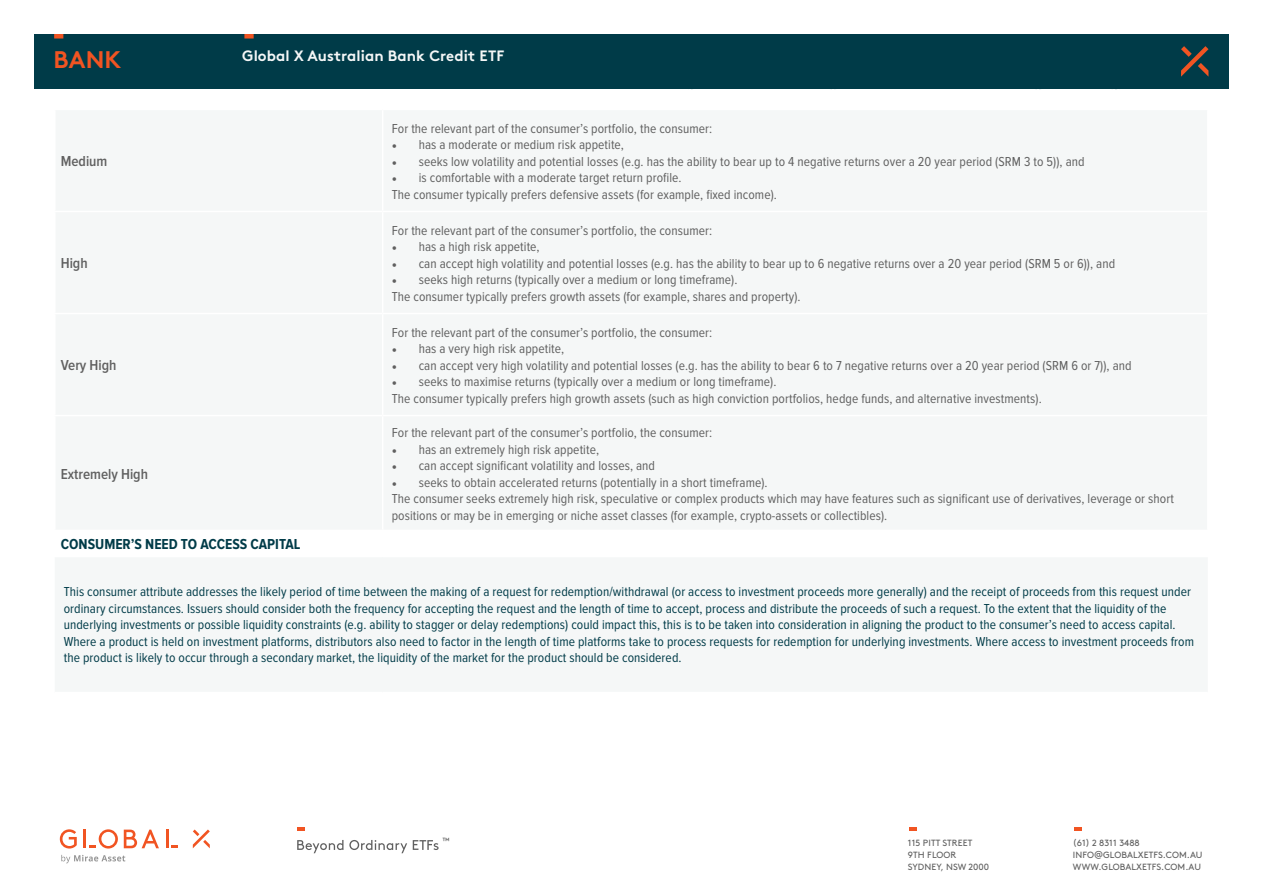
<style>
.page{position:relative;width:1263px;height:893px;background:#fff}
.page>*{position:absolute;margin:0;border:0;box-sizing:border-box;transform-origin:0 0}
.t1{font:700 24px "Brown";color:#f15422}
.t2{font:600 15px "Proxima Nova Cond";color:#606060}
.t3{font:700 15px "Brown";letter-spacing:.005em;color:#f5f7f7}
.t4{font:700 15px "Proxima Nova Cond";color:#003b48}
.t5{font:13.5px/16.5px "Proxima Nova Cond";letter-spacing:.005em;color:#606060}
.t6{font:13.5px/16.5px "Proxima Nova Cond";letter-spacing:.005em;color:#003b48}
.t7{font:9px/12px "Brown";letter-spacing:.01em;color:#606060}
.s1{font-family:"Minion Pro"}
</style>
<div class="page">
<div style="left:34px;top:34px;width:1195px;height:55px;background:#003b48"></div>
<svg style="left:1181px;top:46px;width:28px;height:31px"></svg>
<div style="left:244px;top:34px;width:10px;height:5px;background:#f15422"></div>
<div style="left:54px;top:34px;width:9px;height:5px;background:#f15422"></div>
<svg style="left:297px;top:840px;width:46px;height:13px"></svg>
<svg style="left:349px;top:840px;width:58px;height:13px"></svg>
<svg style="left:413px;top:840px;width:26px;height:10px"></svg>
<svg style="left:297px;top:827px;width:8px;height:3px"></svg>
<svg style="left:1074px;top:827px;width:7px;height:3px"></svg>
<svg style="left:909px;top:827px;width:7px;height:3px"></svg>
<svg style="left:124px;top:830px;width:35px;height:18px"></svg>
<svg style="left:193px;top:829px;width:17px;height:19px"></svg>
<hr style="left:166px;top:830px;width:3px;height:18px;background:#f15422">
<svg style="left:171px;top:846px;width:7px;height:2px"></svg>
<svg style="left:60px;top:829px;width:17px;height:19px"></svg>
<svg style="left:84px;top:829px;width:34px;height:19px"></svg>
<svg style="left:61px;top:855px;width:64px;height:8px"></svg>
<h1 class="t1" style="left:54px;top:40px;width:69px">BANK</h1>
<p class="t3" style="left:242px;top:44px;width:263px">Global X Australian Bank Credit ETF</p>
<p class="t2" style="left:61px;top:155px;width:48px">Medium</p>
<p class="t2" style="left:61px;top:257px;width:28px">High</p>
<p class="t2" style="left:61px;top:359px;width:57px">Very High</p>
<p class="t2" style="left:61px;top:467px;width:89px">Extremely High</p>
<p class="t5" style="left:392px;top:120px;width:322px">For the relevant part of the consumer’s portfolio, the consumer:</p>
<p class="t5" style="left:392px;top:137px;width:234px"><span class="s1">•</span> has a moderate or medium risk appetite,</p>
<p class="t5" style="left:392px;top:153px;width:694px"><span class="s1">•</span> seeks low volatility and potential losses (e.g. has the ability to bear up to 4 negative returns over a 20 year period (SRM 3 to 5)), and</p>
<p class="t5" style="left:392px;top:170px;width:387px"><span class="s1">•</span> is comfortable with a moderate target return profile.<br>The consumer typically prefers defensive assets (for example, fixed income).</p>
<p class="t5" style="left:392px;top:222px;width:322px">For the relevant part of the consumer’s portfolio, the consumer:</p>
<p class="t5" style="left:392px;top:239px;width:149px"><span class="s1">•</span> has a high risk appetite,</p>
<p class="t5" style="left:392px;top:255px;width:725px"><span class="s1">•</span> can accept high volatility and potential losses (e.g. has the ability to bear up to 6 negative returns over a 20 year period (SRM 5 or 6)), and</p>
<p class="t5" style="left:392px;top:272px;width:410px"><span class="s1">•</span> seeks high returns (typically over a medium or long timeframe).<br>The consumer typically prefers growth assets (for example, shares and property).</p>
<p class="t5" style="left:392px;top:324px;width:322px">For the relevant part of the consumer’s portfolio, the consumer:</p>
<p class="t5" style="left:392px;top:341px;width:174px"><span class="s1">•</span> has a very high risk appetite,</p>
<p class="t5" style="left:392px;top:357px;width:741px"><span class="s1">•</span> can accept very high volatility and potential losses (e.g. has the ability to bear 6 to 7 negative returns over a 20 year period (SRM 6 or 7)), and</p>
<p class="t5" style="left:392px;top:374px;width:651px"><span class="s1">•</span> seeks to maximise returns (typically over a medium or long timeframe).<br>The consumer typically prefers high growth assets (such as high conviction portfolios, hedge funds, and alternative investments).</p>
<p class="t5" style="left:392px;top:425px;width:322px">For the relevant part of the consumer’s portfolio, the consumer:</p>
<p class="t5" style="left:392px;top:441px;width:209px"><span class="s1">•</span> has an extremely high risk appetite,</p>
<p class="t5" style="left:392px;top:458px;width:265px"><span class="s1">•</span> can accept significant volatility and losses, and</p>
<p class="t5" style="left:392px;top:474px;width:784px"><span class="s1">•</span> seeks to obtain accelerated returns (potentially in a short timeframe).<br>The consumer seeks extremely high risk, speculative or complex products which may have features such as significant use of derivatives, leverage or short positions or may be in emerging or niche asset classes (for example, crypto-assets or collectibles).</p>
<p class="t4" style="left:61px;top:536px;width:241px">CONSUMER’S NEED TO ACCESS CAPITAL</p>
<p class="t6" style="left:64px;top:584px;width:1132px">This consumer attribute addresses the likely period of time between the making of a request for redemption/withdrawal (or access to investment proceeds more generally) and the receipt of proceeds from this request under ordinary circumstances. Issuers should consider both the frequency for accepting the request and the length of time to accept, process and distribute the proceeds of such a request. To the extent that the liquidity of the underlying investments or possible liquidity constraints (e.g. ability to stagger or delay redemptions) could impact this, this is to be taken into consideration in aligning the product to the consumer’s need to access capital.<br>Where a product is held on investment platforms, distributors also need to factor in the length of time platforms take to process requests for redemption for underlying investments. Where access to investment proceeds from the product is likely to occur through a secondary market, the liquidity of the market for the product should be considered.</p>
<p class="t7" style="left:442px;top:834px;width:9px">™</p>
<p class="t7" style="left:908px;top:836px;width:83px">115 PITT STREET<br>9TH FLOOR<br>SYDNEY, NSW 2000</p>
<p class="t7" style="left:1073px;top:836px;width:131px">(61) 2 8311 3488<br>INFO@GLOBALXETFS.COM.AU<br>WWW.GLOBALXETFS.COM.AU</p>
</div>
